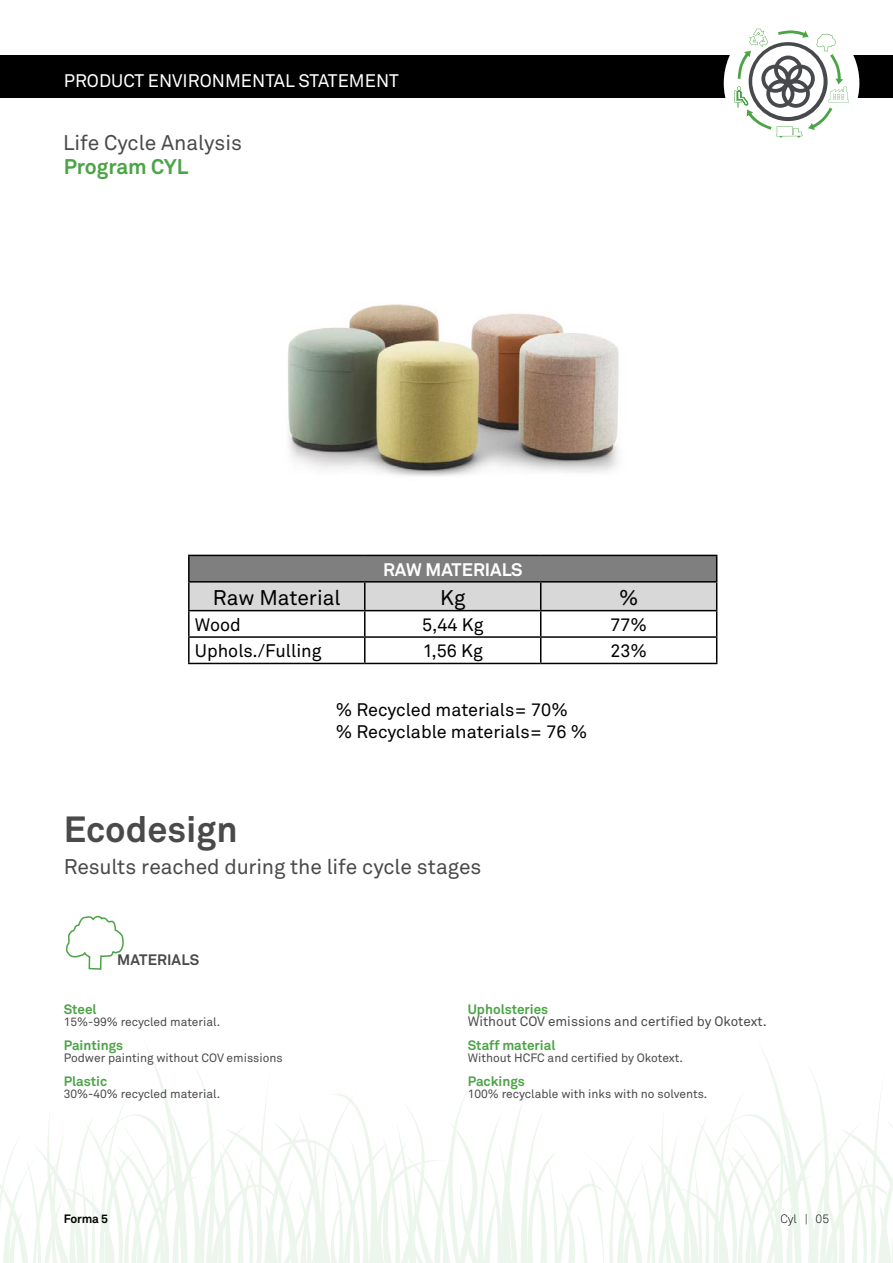
<style>
.page{position:relative;width:893px;height:1263px;background:#fff}
.page>*{position:absolute;margin:0;border:0;box-sizing:border-box;transform-origin:0 0}
.t1{font:700 36px "Akkurat";color:#4a4a4b}
.t2{font:21px "Akkurat";letter-spacing:-.005em;color:#4a4a4b}
.t3{font:21px "Akkurat";color:#000}
.t4{font:700 21px "Akkurat";color:#4ba446}
.t5{font:18px/21.6px "Akkurat";color:#000}
.t6{font:18px "Akkurat";color:#fff}
.t7{font:700 18px "Akkurat";color:#fff}
.t8{font:700 15px "Akkurat";letter-spacing:.005em;color:#4a4a4b}
.t9{font:700 13.5px "Akkurat";color:#4ba446}
.t10{font:13.5px "Akkurat";color:#4a4a4b}
.t11{font:12px "Akkurat";color:#4a4a4b}
.t12{font:700 12px "Akkurat";letter-spacing:-.02em;color:#000}
.t13{font:300 12px "Akkurat";color:#000}
</style>
<div class="page">
<svg style="left:0;top:1050px;width:893px;height:213px"></svg>
<div style="left:0;top:55px;width:893px;height:43px;background:#000"></div>
<div style="left:724px;top:15px;width:135px;height:136px;background:#fff;border-radius:50%"></div>
<svg style="left:735px;top:29px;width:114px;height:109px"></svg>
<svg style="left:66px;top:915px;width:58px;height:55px"></svg>
<img style="left:288px;top:304px;width:331px;height:172px">
<hr style="left:188px;top:583px;width:2px;height:27px;background:#000">
<hr style="left:188px;top:610px;width:177px;height:1px;background:#000">
<hr style="left:188px;top:611px;width:2px;height:25px;background:#000">
<hr style="left:188px;top:636px;width:177px;height:2px;background:#000">
<hr style="left:188px;top:638px;width:2px;height:25px;background:#000">
<hr style="left:188px;top:663px;width:177px;height:1px;background:#000">
<hr style="left:365px;top:663px;width:176px;height:1px;background:#000">
<hr style="left:541px;top:663px;width:176px;height:1px;background:#000">
<hr style="left:188px;top:556px;width:2px;height:25px;background:#000">
<svg style="left:189px;top:556px;width:528px;height:107px"></svg>
<hr style="left:188px;top:555px;width:177px;height:1px;background:#000">
<hr style="left:365px;top:555px;width:176px;height:1px;background:#000">
<hr style="left:541px;top:555px;width:176px;height:1px;background:#000">
<hr style="left:188px;top:581px;width:177px;height:2px;background:#000">
<hr style="left:365px;top:581px;width:176px;height:2px;background:#000">
<hr style="left:541px;top:581px;width:176px;height:2px;background:#000">
<h3 class="t6" style="left:64px;top:69px;width:337px">PRODUCT ENVIRONMENTAL STATEMENT</h3>
<h2 class="t2" style="left:63px;top:130px;width:180px">Life Cycle Analysis</h2>
<h2 class="t4" style="left:64px;top:153px;width:126px">Program CYL</h2>
<h3 class="t7" style="left:383px;top:558px;width:141px">RAW MATERIALS</h3>
<h2 class="t3" style="left:213px;top:584px;width:129px">Raw Material</h2>
<h2 class="t3" style="left:440px;top:584px;width:27px">Kg</h2>
<h2 class="t3" style="left:619px;top:584px;width:21px">%</h2>
<h3 class="t5" style="left:195px;top:614px;width:48px">Wood</h3>
<h3 class="t5" style="left:422px;top:614px;width:63px">5,44 Kg</h3>
<h3 class="t5" style="left:610px;top:614px;width:38px">77%</h3>
<h3 class="t5" style="left:195px;top:640px;width:128px">Uphols./Fulling</h3>
<h3 class="t5" style="left:423px;top:640px;width:62px">1,56 Kg</h3>
<h3 class="t5" style="left:610px;top:640px;width:38px">23%</h3>
<h3 class="t5" style="left:336px;top:699px;width:253px">% Recycled materials= 70% % Recyclable materials= 76 %</h3>
<h1 class="t1" style="left:64px;top:807px;width:175px">Ecodesign</h1>
<h2 class="t2" style="left:64px;top:854px;width:419px">Results reached during the life cycle stages</h2>
<p class="t8" style="left:117px;top:950px;width:84px">MATERIALS</p>
<p class="t9" style="left:64px;top:1000px;width:34px">Steel</p>
<p class="t11" style="left:64px;top:1014px;width:158px">15%-99% recycled material.</p>
<p class="t9" style="left:64px;top:1036px;width:61px">Paintings</p>
<p class="t11" style="left:64px;top:1050px;width:220px">Podwer painting without COV emissions</p>
<p class="t9" style="left:64px;top:1072px;width:45px">Plastic</p>
<p class="t11" style="left:64px;top:1086px;width:158px">30%-40% recycled material.</p>
<p class="t9" style="left:468px;top:1000px;width:82px">Upholsteries</p>
<p class="t10" style="left:468px;top:1012px;width:301px">Without COV emissions and certified by Okotext.</p>
<p class="t9" style="left:468px;top:1036px;width:89px">Staff material</p>
<p class="t11" style="left:468px;top:1050px;width:217px">Without HCFC and certified by Okotext.</p>
<p class="t9" style="left:468px;top:1072px;width:59px">Packings</p>
<p class="t11" style="left:468px;top:1086px;width:241px">100% recyclable with inks with no solvents.</p>
<p class="t12" style="left:64px;top:1211px;width:46px">Forma 5</p>
<p class="t13" style="left:780px;top:1211px;width:50px">Cyl | 05</p>
</div>
